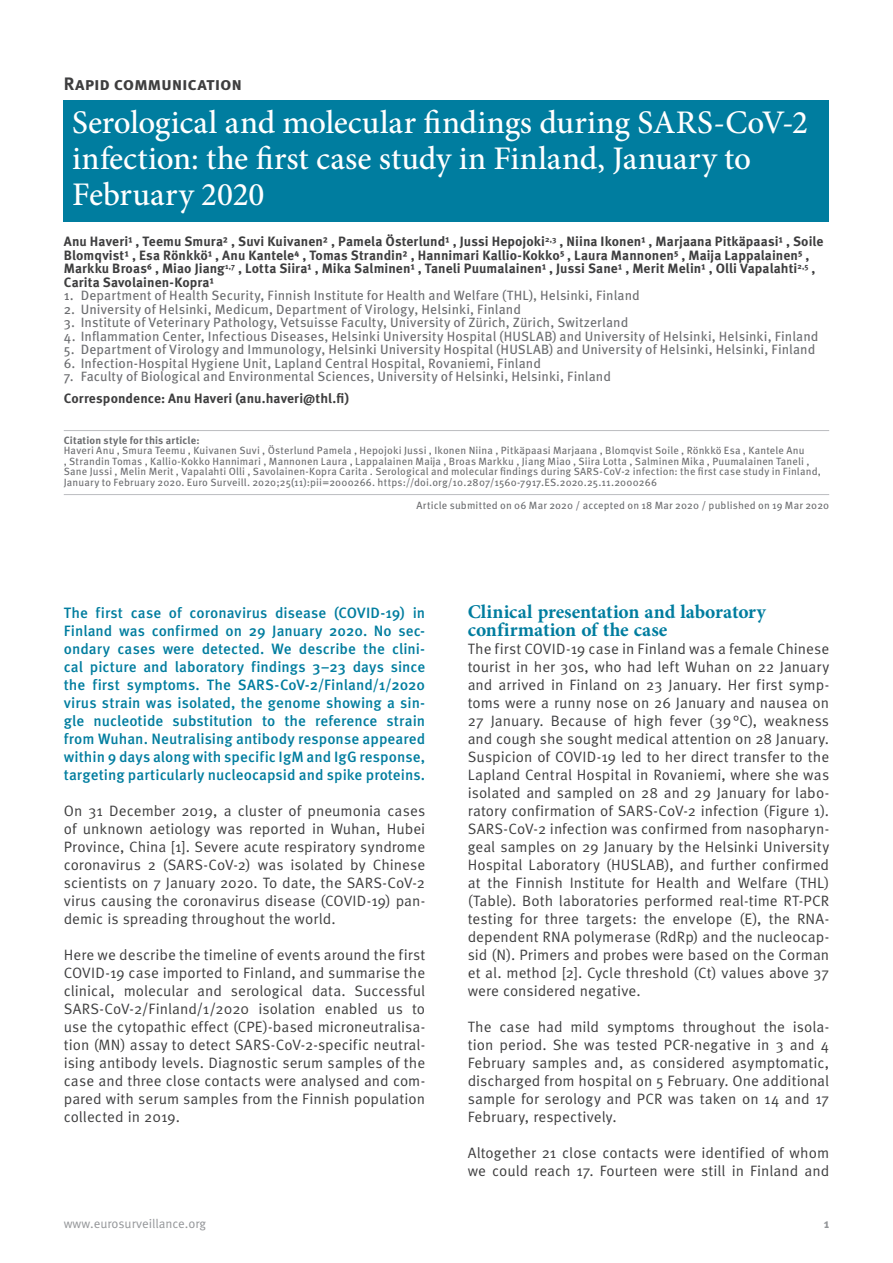
<style>
.page{position:relative;width:893px;height:1263px;background:#fff}
.page>*{position:absolute;margin:0;border:0;box-sizing:border-box;transform-origin:0 0}
.t1{font:500 33px/36px "Minion Pro";color:#fff}
.t2{font:700 19.5px/18px "Minion Pro";color:#007d9f}
.t3{font:700 18px "Meta Pro";letter-spacing:-.015em;color:#3e3e3f}
.t4{font:15px/18px "Meta Pro";color:#3e3e3f;text-align:justify}
.t5{font:500 15px/18px "Meta Pro";color:#007d9f;text-align:justify}
.t6{font:13.5px "Meta Pro";letter-spacing:.01em;color:#6c6d70}
.t7{font:700 13.5px/13.5px "Meta Pro";letter-spacing:.005em;color:#3e3e3f}
.t8{font:12.75px "Meta Pro";color:#939598}
.t9{font:700 12.75px "Meta Pro";color:#939598}
.t10{font:10.5px/10.5px "Meta Pro";letter-spacing:.015em;color:#6c6d70}
.t11{font:700 10.5px "Meta Pro";letter-spacing:.015em;color:#6c6d70}
</style>
<div class="page">
<hr style="left:64px;top:430px;width:765px;height:1px;background:#bcbdc0">
<hr style="left:64px;top:494px;width:765px;height:1px;background:#bcbdc0">
<div style="left:64px;top:100px;width:765px;height:122px;background:#007d9f"></div>
<p class="t3" style="left:64px;top:72px;width:180px">Rapid communication</p>
<h1 class="t1" style="left:72px;top:104px;width:737px">Serological and molecular findings during SARS-CoV-2 infection: the first case study in Finland, January to<br>February 2020</h1>
<p class="t7" style="left:64px;top:235px;width:761px">Anu Haveri¹ , Teemu Smura² , Suvi Kuivanen² , Pamela Österlund¹ , Jussi Hepojoki<sup>2,3</sup> , Niina Ikonen¹ , Marjaana Pitkäpaasi¹ , Soile Blomqvist¹ , Esa Rönkkö¹ , Anu Kantele⁴ , Tomas Strandin² , Hannimari Kallio-Kokko⁵ , Laura Mannonen⁵ , Maija Lappalainen⁵ , Markku Broas⁶ , Miao Jiang<sup>1,7</sup> , Lotta Siira¹ , Mika Salminen¹ , Taneli Puumalainen¹ , Jussi Sane¹ , Merit Melin¹ , Olli Vapalahti<sup>2,5</sup> , Carita Savolainen-Kopra¹</p>
<p class="t6" style="left:64px;top:287px;width:578px">1. Department of Health Security, Finnish Institute for Health and Welfare (THL), Helsinki, Finland</p>
<p class="t6" style="left:64px;top:301px;width:459px">2. University of Helsinki, Medicum, Department of Virology, Helsinki, Finland</p>
<p class="t6" style="left:64px;top:314px;width:566px">3. Institute of Veterinary Pathology, Vetsuisse Faculty, University of Zürich, Zürich, Switzerland</p>
<p class="t6" style="left:64px;top:328px;width:756px">4. Inflammation Center, Infectious Diseases, Helsinki University Hospital (HUSLAB) and University of Helsinki, Helsinki, Finland</p>
<p class="t6" style="left:64px;top:341px;width:753px">5. Department of Virology and Immunology, Helsinki University Hospital (HUSLAB) and University of Helsinki, Helsinki, Finland</p>
<p class="t6" style="left:64px;top:355px;width:479px">6. Infection-Hospital Hygiene Unit, Lapland Central Hospital, Rovaniemi, Finland</p>
<p class="t6" style="left:64px;top:368px;width:549px">7. Faculty of Biological and Environmental Sciences, University of Helsinki, Helsinki, Finland</p>
<p class="t7" style="left:64px;top:392px;width:287px">Correspondence: Anu Haveri (anu.haveri@thl.fi)</p>
<p class="t11" style="left:64px;top:433px;width:137px">Citation style for this article:</p>
<p class="t10" style="left:64px;top:446px;width:759px">Haveri Anu , Smura Teemu , Kuivanen Suvi , Österlund Pamela , Hepojoki Jussi , Ikonen Niina , Pitkäpaasi Marjaana , Blomqvist Soile , Rönkkö Esa , Kantele Anu<br>, Strandin Tomas , Kallio-Kokko Hannimari , Mannonen Laura , Lappalainen Maija , Broas Markku , Jiang Miao , Siira Lotta , Salminen Mika , Puumalainen Taneli , Sane Jussi , Melin Merit , Vapalahti Olli , Savolainen-Kopra Carita . Serological and molecular findings during SARS-CoV-2 infection: the first case study in Finland, January to February 2020. Euro Surveill. 2020;25(11):pii=2000266. https://doi.org/10.2807/1560-7917.ES.2020.25.11.2000266</p>
<p class="t10" style="left:417px;top:500px;width:414px">Article submitted on 06 Mar 2020 / accepted on 18 Mar 2020 / published on 19 Mar 2020</p>
<p class="t5" style="left:64px;top:604px;width:363px">The first case of coronavirus disease (COVID-19) in Finland was confirmed on 29 January 2020. No sec&shy;ondary cases were detected. We describe the clini&shy;cal picture and laboratory findings 3–23 days since the first symptoms. The SARS-CoV-2/Finland/1/2020 virus strain was isolated, the genome showing a sin&shy;gle nucleotide substitution to the reference strain from Wuhan. Neutralising antibody response appeared within 9 days along with specific IgM and IgG response, targeting particularly nucleocapsid and spike proteins.</p>
<p class="t4" style="left:64px;top:802px;width:363px">On 31 December 2019, a cluster of pneumonia cases of unknown aetiology was reported in Wuhan, Hubei Province, China [1]. Severe acute respiratory syndrome coronavirus 2 (SARS-CoV-2) was isolated by Chinese scientists on 7 January 2020. To date, the SARS-CoV-2 virus causing the coronavirus disease (COVID-19) pan&shy;demic is spreading throughout the world.</p>
<p class="t4" style="left:64px;top:946px;width:363px">Here we describe the timeline of events around the first COVID-19 case imported to Finland, and summarise the clinical, molecular and serological data. Successful SARS-CoV-2/Finland/1/2020 isolation enabled us to use the cytopathic effect (CPE)-based microneutralisa&shy;tion (MN) assay to detect SARS-CoV-2-specific neutral&shy;ising antibody levels. Diagnostic serum samples of the case and three close contacts were analysed and com&shy;pared with serum samples from the Finnish population collected in 2019.</p>
<h2 class="t2" style="left:468px;top:602px;width:300px">Clinical presentation and laboratory confirmation of the case</h2>
<p class="t4" style="left:468px;top:640px;width:363px">The first COVID-19 case in Finland was a female Chinese tourist in her 30s, who had left Wuhan on 22 January and arrived in Finland on 23 January. Her first symp&shy;toms were a runny nose on 26 January and nausea on 27 January. Because of high fever (39°C), weakness and cough she sought medical attention on 28 January.<br>Suspicion of COVID-19 led to her direct transfer to the Lapland Central Hospital in Rovaniemi, where she was isolated and sampled on 28 and 29 January for labo&shy;ratory confirmation of SARS-CoV-2 infection (Figure 1).<br>SARS-CoV-2 infection was confirmed from nasopharyn&shy;geal samples on 29 January by the Helsinki University Hospital Laboratory (HUSLAB), and further confirmed at the Finnish Institute for Health and Welfare (THL) (Table). Both laboratories performed real-time RT-PCR testing for three targets: the envelope (E), the RNA&shy;dependent RNA polymerase (RdRp) and the nucleocap&shy;sid (N). Primers and probes were based on the Corman et al. method [2]. Cycle threshold (Ct) values above 37 were considered negative.</p>
<p class="t4" style="left:468px;top:1018px;width:363px">The case had mild symptoms throughout the isola&shy;tion period. She was tested PCR-negative in 3 and 4<br>February samples and, as considered asymptomatic, discharged from hospital on 5 February. One additional sample for serology and PCR was taken on 14 and 17<br>February, respectively.</p>
<p class="t4" style="left:468px;top:1144px;width:363px">Altogether 21 close contacts were identified of whom we could reach 17. Fourteen were still in Finland and</p>
<p class="t8" style="left:64px;top:1215px;width:144px">www.eurosurveillance.org</p>
<p class="t9" style="left:824px;top:1215px;width:7px">1</p>
</div>
